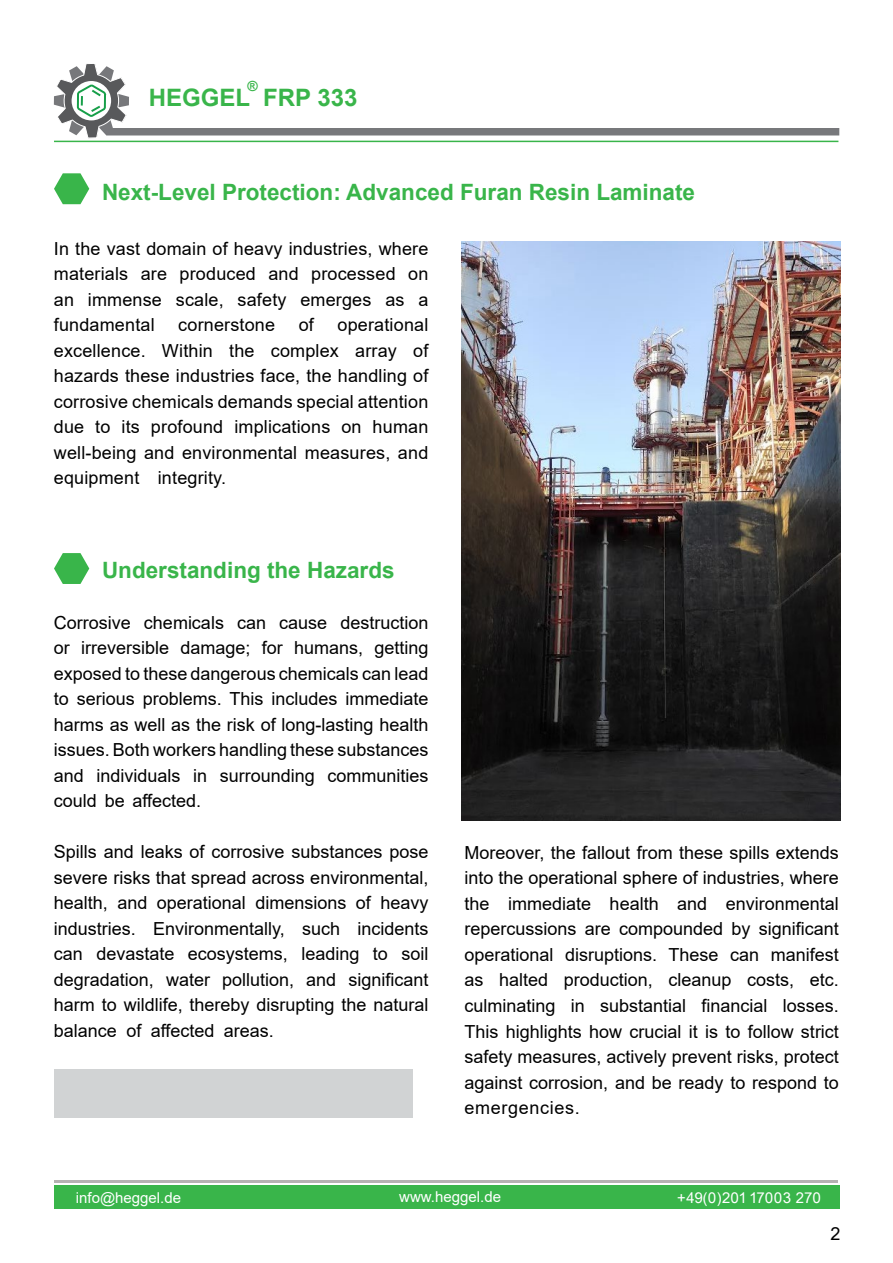
<style>
.page{position:relative;width:893px;height:1263px;background:#fff}
.page>*{position:absolute;margin:0;border:0;box-sizing:border-box;transform-origin:0 0}
.t1{font:700 24px "Arial";color:#39b54a}
.t2{font:700 22.5px "Arial";color:#39b54a}
.t3{font:18px/25.5px "Arial";color:#000;text-align:justify}
.t4{font:18px "ER Arial KOI 8";color:#000}
.t5{font:15px "Arial";color:#fff}
.t6{font:15px "ER Arial KOI 8";color:#fff}
.t7{font:700 13.95px "Arial";color:#39b54a}
</style>
<div class="page">
<div style="left:55px;top:1185px;width:785px;height:24px;background:#39b54a"></div>
<hr style="left:55px;top:1180px;width:783px;height:3px;background:#767171">
<div style="left:106px;top:128px;width:733px;height:7px;background:#77787b"></div>
<svg style="left:54px;top:64px;width:75px;height:74px"></svg>
<hr style="left:54px;top:141px;width:784px;height:1px;background:#39b54a">
<svg style="left:54px;top:553px;width:35px;height:31px"></svg>
<svg style="left:54px;top:173px;width:35px;height:31px"></svg>
<img style="left:462px;top:241px;width:378px;height:580px">
<div style="left:54px;top:1069px;width:358px;height:49px;background:#d1d3d4"></div>
<p class="t7" style="left:247px;top:76px;width:12px">®</p>
<h1 class="t1" style="left:149px;top:80px;width:210px">HEGGEL FRP 333</h1>
<p class="t2" style="left:102px;top:176px;width:595px">Next-Level Protection: Advanced Furan Resin Laminate</p>
<p class="t3" style="left:54px;top:235px;width:376px">In the vast domain of heavy industries, where materials are produced and processed on an immense scale, safety emerges as a fundamental</p>
<p class="t3" style="left:178px;top:312px;width:98px">cornerstone</p>
<p class="t3" style="left:299px;top:312px;width:17px">of</p>
<p class="t3" style="left:54px;top:312px;width:376px;text-indent:284px">operational excellence. Within the complex array of hazards these industries face, the handling of corrosive chemicals demands special attention due to its profound implications on human well-being and environmental measures, and equipment integrity.</p>
<p class="t2" style="left:102px;top:554px;width:294px">Understanding the Hazards</p>
<p class="t3" style="left:54px;top:609px;width:376px">Corrosive chemicals can cause destruction or irreversible damage; for humans, getting exposed to these dangerous chemicals can lead to serious problems. This includes immediate harms as well as the risk of long-lasting health issues. Both workers handling these substances and individuals in surrounding communities could be affected.</p>
<p class="t3" style="left:54px;top:839px;width:376px">Spills and leaks of corrosive substances pose severe risks that spread across environmental, health, and operational dimensions of heavy industries. Environmentally, such incidents can devastate ecosystems, leading to soil degradation, water pollution, and significant harm to wildlife, thereby disrupting the natural balance of affected areas.</p>
<p class="t3" style="left:464px;top:840px;width:376px">Moreover, the fallout from these spills extends into the operational sphere of industries, where the immediate health and environmental repercussions are compounded by significant operational disruptions. These can manifest as halted production, cleanup costs, etc. culminating in substantial financial losses.<br>This highlights how crucial it is to follow strict safety measures, actively prevent risks, protect against corrosion, and be ready to respond to emergencies.</p>
<p class="t5" style="left:76px;top:1187px;width:107px">info@heggel.de</p>
<p class="t5" style="left:399px;top:1187px;width:103px">www.heggel.de</p>
<p class="t6" style="left:677px;top:1189px;width:146px">+49)0(201 17003 270</p>
<p class="t4" style="left:830px;top:1224px;width:12px">2</p>
</div>
